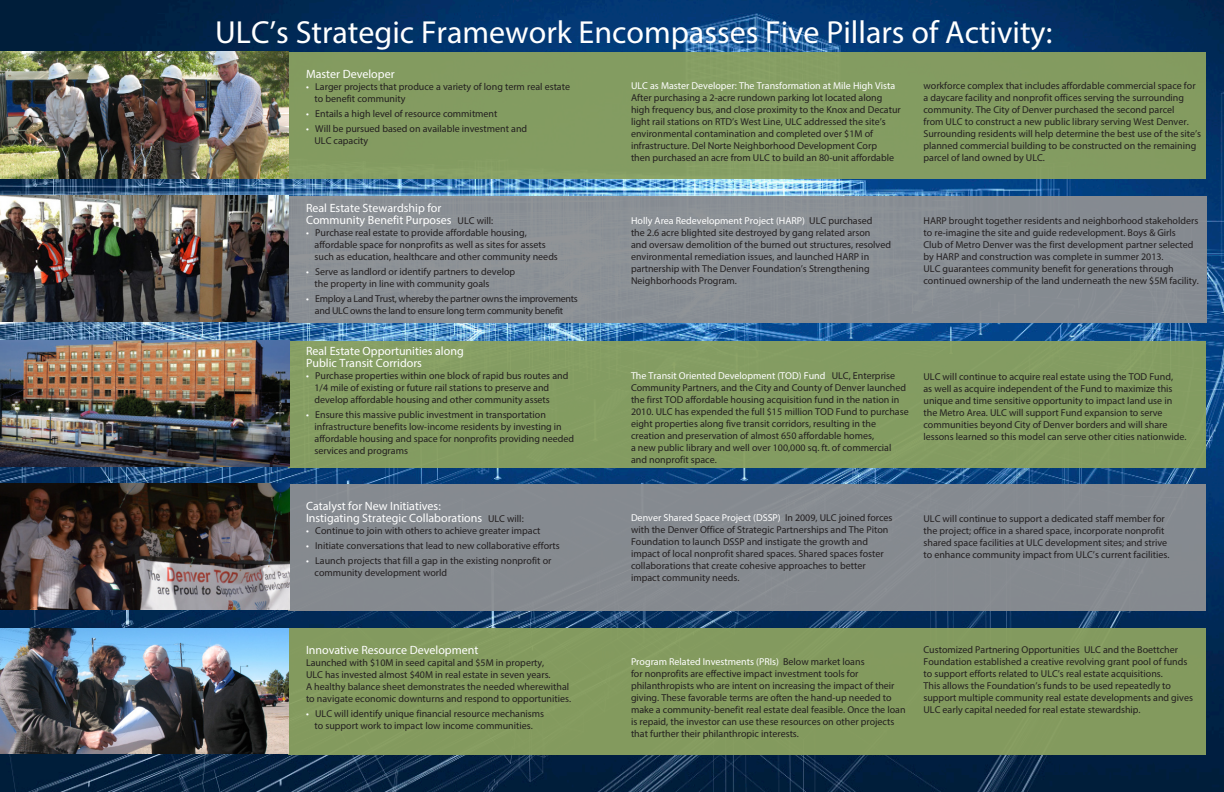
<style>
.page{position:relative;width:1224px;height:792px;background:#fff}
.page>*{position:absolute;margin:0;border:0;box-sizing:border-box;transform-origin:0 0}
.t1{font:32px "Myriad Pro";color:#fff}
.t2{font:12px/12px "Myriad Pro";color:#fff}
.t3{font:10px/12px "Myriad Pro";color:#231f20}
.t4{font:10px/12px "Myriad Pro";letter-spacing:-.025em;color:#231f20;text-align:center}
.t5{font:10px "Myriad Pro";color:#fff}
.s1{color:#fff}
.s2{font-size:10px;color:#231f20}
</style>
<div class="page">
<img style="left:0;top:0;width:1224px;height:792px">
<div style="left:288px;top:52px;width:918px;height:127px;background:#849c61"></div>
<img style="left:0;top:51px;width:289px;height:127px">
<div style="left:288px;top:196px;width:918px;height:127px;background:#8d8f92"></div>
<img style="left:0;top:195px;width:289px;height:127px">
<div style="left:288px;top:341px;width:918px;height:126px;background:#849c62"></div>
<img style="left:0;top:340px;width:289px;height:126px">
<div style="left:288px;top:484px;width:917px;height:127px;background:#858a90"></div>
<img style="left:0;top:483px;width:289px;height:127px">
<div style="left:288px;top:628px;width:918px;height:127px;background:#839a5e"></div>
<img style="left:0;top:628px;width:289px;height:126px">
<h1 class="t1" style="left:215px;top:12px;width:839px">ULC’s Strategic Framework Encompasses Five Pillars of Activity:</h1>
<p class="t2" style="left:306px;top:67px;width:90px">Master Developer</p>
<p class="t3" style="left:315px;top:80px;width:257px;text-indent:-8px"><span class="s1">•</span> Larger projects that produce a variety of long term real estate to benefit community</p>
<p class="t3" style="left:306px;top:107px;width:193px"><span class="s1">•</span> Entails a high level of resource commitment</p>
<p class="t3" style="left:315px;top:122px;width:214px;text-indent:-8px"><span class="s1">•</span> Will be pursued based on available investment and<br>ULC capacity</p>
<p class="t2" style="left:306px;top:201px;width:189px">Real Estate Stewardship for<br>Community Benefit Purposes <span class="s2">ULC will:</span></p>
<p class="t3" style="left:315px;top:226px;width:245px;text-indent:-8px"><span class="s1">•</span> Purchase real estate to provide affordable housing, affordable space for nonprofits as well as sites for assets such as education, healthcare and other community needs</p>
<p class="t3" style="left:315px;top:265px;width:202px;text-indent:-8px"><span class="s1">•</span> Serve as landlord or identify partners to develop the property in line with community goals</p>
<p class="t4" style="left:306px;top:292px;width:273px"><span class="s1">•</span> Employ a Land Trust, whereby the partner owns the improvements and ULC owns the land to ensure long term community benefit</p>
<p class="t2" style="left:306px;top:344px;width:159px;line-height:12.5px">Real Estate Opportunities along<br>Public Transit Corridors</p>
<p class="t3" style="left:315px;top:370px;width:255px;text-indent:-8px"><span class="s1">•</span> Purchase properties within one block of rapid bus routes and<br>1/4 mile of existing or future rail stations to preserve and develop affordable housing and other community assets</p>
<p class="t3" style="left:315px;top:409px;width:261px;text-indent:-8px"><span class="s1">•</span> Ensure this massive public investment in transportation infrastructure benefits low-income residents by investing in affordable housing and space for nonprofits providing needed services and programs</p>
<p class="t2" style="left:306px;top:500px;width:219px">Catalyst for New Initiatives:<br>Instigating Strategic Collaborations <span class="s2">ULC will:</span></p>
<p class="t3" style="left:306px;top:524px;width:236px"><span class="s1">•</span> Continue to join with others to achieve greater impact</p>
<p class="t3" style="left:306px;top:539px;width:255px"><span class="s1">•</span> Initiate conversations that lead to new collaborative efforts</p>
<p class="t3" style="left:315px;top:554px;width:238px;text-indent:-8px"><span class="s1">•</span> Launch projects that fill a gap in the existing nonprofit or community development world</p>
<p class="t2" style="left:306px;top:643px;width:174px">Innovative Resource Development</p>
<p class="t3" style="left:306px;top:656px;width:267px">Launched with $10M in seed capital and $5M in property,<br>ULC has invested almost $40M in real estate in seven years.<br>A healthy balance sheet demonstrates the needed wherewithal to navigate economic downturns and respond to opportunities.</p>
<p class="t3" style="left:306px;top:707px;width:240px;text-align:center"><span class="s1">•</span> ULC will identify unique financial resource mechanisms to support work to impact low income communities.</p>
<p class="t5" style="left:631px;top:79px;width:266px">ULC as Master Developer: The Transformation at Mile High Vista</p>
<p class="t3" style="left:631px;top:91px;width:271px">After purchasing a 2-acre rundown parking lot located along high frequency bus, and close proximity to the Knox and Decatur light rail stations on RTD’s West Line, ULC addressed the site’s environmental contamination and completed over $1M of infrastructure. Del Norte Neighborhood Development Corp<br>then purchased an acre from ULC to build an 80-unit affordable</p>
<p class="t3" style="left:631px;top:214px;width:262px"><span class="s1">Holly Area Redevelopment Project (HARP)</span> ULC purchased<br>the 2.6 acre blighted site destroyed by gang related arson<br>and oversaw demolition of the burned out structures, resolved environmental remediation issues, and launched HARP in partnership with The Denver Foundation’s Strengthening Neighborhoods Program.</p>
<p class="t3" style="left:924px;top:79px;width:279px">workforce complex that includes affordable commercial space for a daycare facility and nonprofit offices serving the surrounding community. The City of Denver purchased the second parcel<br>from ULC to construct a new public library serving West Denver.<br>Surrounding residents will help determine the best use of the site’s planned commercial building to be constructed on the remaining parcel of land owned by ULC.</p>
<p class="t3" style="left:924px;top:215px;width:277px">HARP brought together residents and neighborhood stakeholders to re-imagine the site and guide redevelopment. Boys &amp; Girls<br>Club of Metro Denver was the first development partner selected by HARP and construction was complete in summer 2013.<br>ULC guarantees community benefit for generations through continued ownership of the land underneath the new $5M facility.</p>
<p class="t3" style="left:631px;top:369px;width:279px"><span class="s1">The Transit Oriented Development (TOD) Fund</span> ULC, Enterprise Community Partners, and the City and County of Denver launched the first TOD affordable housing acquisition fund in the nation in 2010. ULC has expended the full $15 million TOD Fund to purchase eight properties along five transit corridors, resulting in the creation and preservation of almost 650 affordable homes,<br>a new public library and well over 100,000 sq. ft. of commercial and nonprofit space.</p>
<p class="t3" style="left:924px;top:370px;width:264px">ULC will continue to acquire real estate using the TOD Fund,<br>as well as acquire independent of the Fund to maximize this unique and time sensitive opportunity to impact land use in the Metro Area. ULC will support Fund expansion to serve communities beyond City of Denver borders and will share lessons learned so this model can serve other cities nationwide.</p>
<p class="t3" style="left:631px;top:512px;width:263px"><span class="s1">Denver Shared Space Project (DSSP)</span> In 2009, ULC joined forces with the Denver Office of Strategic Partnerships and The Piton Foundation to launch DSSP and instigate the growth and impact of local nonprofit shared spaces. Shared spaces foster collaborations that create cohesive approaches to better impact community needs.</p>
<p class="t3" style="left:924px;top:512px;width:248px">ULC will continue to support a dedicated staff member for the project; office in a shared space, incorporate nonprofit shared space facilities at ULC development sites; and strive to enhance community impact from ULC’s current facilities.</p>
<p class="t3" style="left:631px;top:656px;width:276px"><span class="s1">Program Related Investments (PRIs)</span> Below market loans<br>for nonprofits are effective impact investment tools for philanthropists who are intent on increasing the impact of their giving. These favorable terms are often the hand-up needed to make a community-benefit real estate deal feasible. Once the loan is repaid, the investor can use these resources on other projects that further their philanthropic interests.</p>
<p class="t3" style="left:924px;top:644px;width:271px">Customized Partnering Opportunities ULC and the Boettcher Foundation established a creative revolving grant pool of funds to support efforts related to ULC’s real estate acquisitions.<br>This allows the Foundation’s funds to be used repeatedly to support multiple community real estate developments and gives ULC early capital needed for real estate stewardship.</p>
</div>
